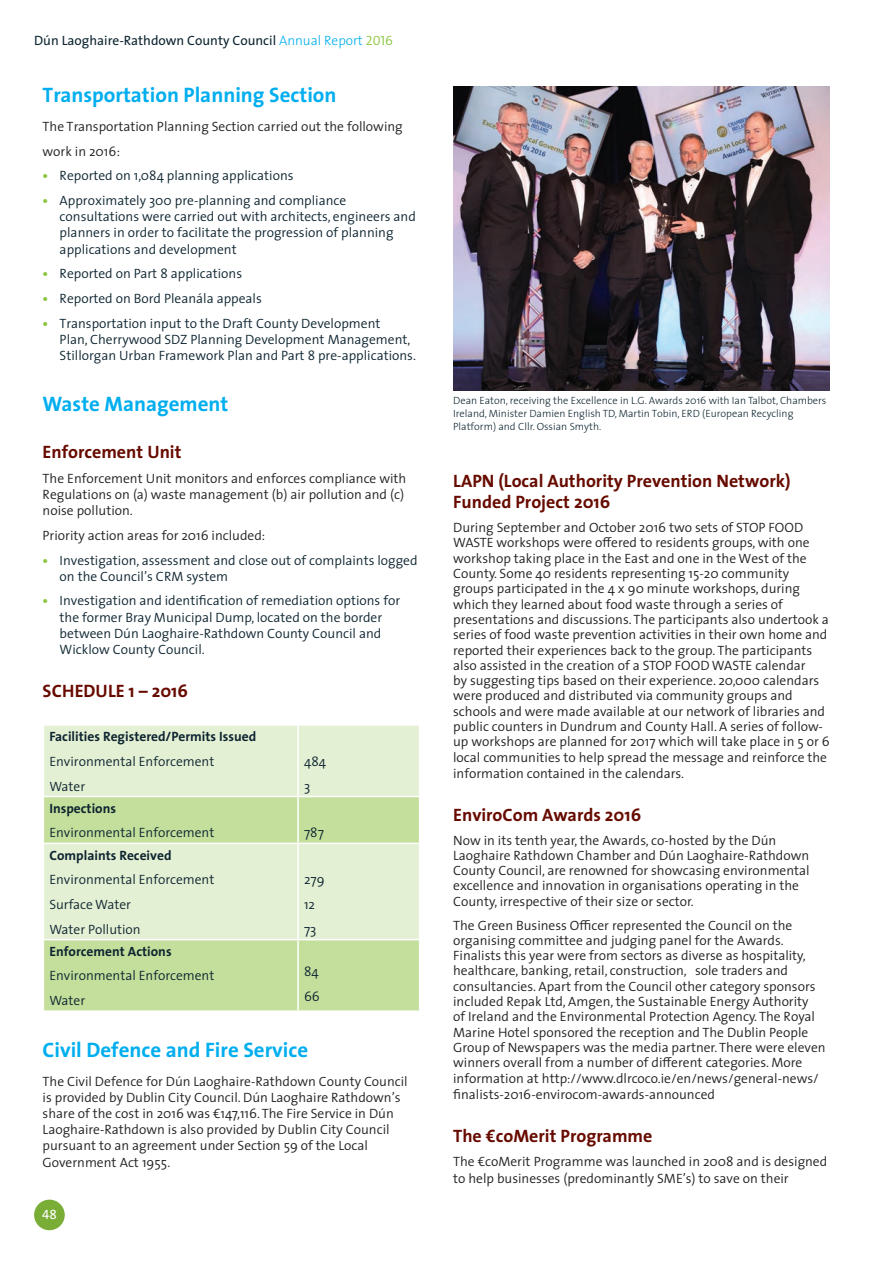
<style>
.page{position:relative;width:894px;height:1264px;background:#fff}
.page>*{position:absolute;margin:0;border:0;box-sizing:border-box;transform-origin:0 0}
.t1{font:700 21px "The Sans";color:#00aeef}
.t2{font:700 18px/21.6px "The Sans";color:#670b00}
.t3{font:300 13.5px/15.3px "The Sans";color:#231f20}
.t4{font:300 13.5px/16.2px "The Sans";color:#0e2531}
.t5{font:700 13.5px "The Sans";color:#0e2531}
.t6{font:13.5px "The Sans";color:#0e2531}
.t7{font:13.5px "The Sans Regular Caps";color:#fff}
.t8{font:300 10.5px/12.6px "The Sans";color:#0e2531}
.s1{font-weight:300;color:#00aeef}
.s2{font-family:"The Sans Semi Light Caps";color:#8bc63e}
.s3{font-weight:700;color:#8bc63e}
</style>
<div class="page">
<div style="left:44px;top:725px;width:375px;height:71px;background:#e4f0d4"></div>
<svg style="left:44px;top:797px;width:375px;height:213px;background:#d2e6b5"></svg>
<hr style="left:297px;top:725px;width:2px;height:71px;background:#fff">
<hr style="left:297px;top:797px;width:2px;height:45px;background:#fff">
<hr style="left:43px;top:842px;width:255px;height:2px;background:#fff">
<hr style="left:298px;top:842px;width:122px;height:2px;background:#fff">
<hr style="left:297px;top:844px;width:2px;height:95px;background:#fff">
<hr style="left:43px;top:939px;width:255px;height:1px;background:#fff">
<hr style="left:298px;top:939px;width:122px;height:1px;background:#fff">
<hr style="left:297px;top:940px;width:2px;height:70px;background:#fff">
<img style="left:453px;top:86px;width:376px;height:304px">
<div style="left:34px;top:1199px;width:31px;height:31px;background:#79ad36;border-radius:50%"></div>
<p class="t6" style="left:34px;top:29px;width:360px">Dún Laoghaire-Rathdown County Council <span class="s1">Annual Report</span> <span class="s2">2016</span></p>
<h1 class="t1" style="left:43px;top:77px;width:295px">Transportation Planning Section</h1>
<p class="t3" style="left:43px;top:113px;width:361px;line-height:24.8px">The Transportation Planning Section carried out the following work in 2016:</p>
<p class="t4" style="left:43px;top:167px;width:252px"><span class="s3">•</span> Reported on 1,084 planning applications</p>
<p class="t4" style="left:60px;top:192px;width:358px;text-indent:-17px"><span class="s3">•</span> Approximately 300 pre-planning and compliance consultations were carried out with architects, engineers and planners in order to facilitate the progression of planning applications and development</p>
<p class="t4" style="left:43px;top:265px;width:201px"><span class="s3">•</span> Reported on Part 8 applications</p>
<p class="t4" style="left:43px;top:290px;width:221px"><span class="s3">•</span> Reported on Bord Pleanála appeals</p>
<p class="t4" style="left:60px;top:315px;width:358px;text-indent:-17px"><span class="s3">•</span> Transportation input to the Draft County Development<br>Plan, Cherrywood SDZ Planning Development Management,<br>Stillorgan Urban Framework Plan and Part 8 pre-applications.</p>
<h1 class="t1" style="left:43px;top:386px;width:187px">Waste Management</h1>
<h2 class="t2" style="left:43px;top:441px;width:140px">Enforcement Unit</h2>
<p class="t3" style="left:43px;top:469px;width:365px;line-height:16.2px">The Enforcement Unit monitors and enforces compliance with<br>Regulations on (a) waste management (b) air pollution and (c) noise pollution.</p>
<p class="t3" style="left:43px;top:527px;width:224px">Priority action areas for 2016 included:</p>
<p class="t4" style="left:60px;top:551px;width:359px;text-indent:-17px"><span class="s3">•</span> Investigation, assessment and close out of complaints logged on the Council’s CRM system</p>
<p class="t4" style="left:60px;top:592px;width:342px;text-indent:-17px"><span class="s3">•</span> Investigation and identification of remediation options for the former Bray Municipal Dump, located on the border between Dún Laoghaire-Rathdown County Council and Wicklow County Council.</p>
<h2 class="t2" style="left:43px;top:679px;width:147px">SCHEDULE 1 – 2016</h2>
<p class="t5" style="left:49px;top:725px;width:208px">Facilities Registered/Permits Issued</p>
<p class="t4" style="left:49px;top:748px;width:166px;line-height:24.8px">Environmental Enforcement<br>Water</p>
<p class="t4" style="left:304px;top:748px;width:23px;line-height:24.8px">484<br>3</p>
<p class="t5" style="left:49px;top:797px;width:68px">Inspections</p>
<p class="t4" style="left:49px;top:824px;width:166px">Environmental Enforcement</p>
<p class="t4" style="left:304px;top:824px;width:21px">787</p>
<p class="t5" style="left:49px;top:843px;width:124px">Complaints Received</p>
<p class="t4" style="left:49px;top:867px;width:166px;line-height:24.8px">Environmental Enforcement<br>Surface Water<br>Water Pollution</p>
<p class="t4" style="left:304px;top:867px;width:22px;line-height:24.8px">279<br>12<br>73</p>
<p class="t5" style="left:49px;top:940px;width:124px">Enforcement Actions</p>
<p class="t4" style="left:49px;top:963px;width:166px;line-height:24.8px">Environmental Enforcement<br>Water</p>
<p class="t4" style="left:304px;top:959px;width:17px;line-height:24.8px">84<br>66</p>
<h1 class="t1" style="left:43px;top:1032px;width:267px">Civil Defence and Fire Service</h1>
<p class="t3" style="left:43px;top:1072px;width:366px;line-height:16.2px">The Civil Defence for Dún Laoghaire-Rathdown County Council is provided by Dublin City Council. Dún Laoghaire Rathdown’s share of the cost in 2016 was €147,116. The Fire Service in Dún Laoghaire-Rathdown is also provided by Dublin City Council pursuant to an agreement under Section 59 of the Local Government Act 1955.</p>
<p class="t7" style="left:42px;top:1207px;width:16px">48</p>
<p class="t8" style="left:453px;top:394px;width:375px">Dean Eaton, receiving the Excellence in L.G. Awards 2016 with Ian Talbot, Chambers<br>Ireland, Minister Damien English TD, Martin Tobin, ERD (European Recycling<br>Platform) and Cllr. Ossian Smyth.</p>
<h2 class="t2" style="left:453px;top:469px;width:339px">LAPN (Local Authority Prevention Network)<br>Funded Project 2016</h2>
<p class="t3" style="left:453px;top:519px;width:378px">During September and October 2016 two sets of STOP FOOD WASTE workshops were offered to residents groups, with one workshop taking place in the East and one in the West of the County. Some 40 residents representing 15-20 community groups participated in the 4 x 90 minute workshops, during which they learned about food waste through a series of presentations and discussions. The participants also undertook a series of food waste prevention activities in their own home and reported their experiences back to the group. The participants also assisted in the creation of a STOP FOOD WASTE calendar<br>by suggesting tips based on their experience. 20,000 calendars were produced and distributed via community groups and schools and were made available at our network of libraries and public counters in Dundrum and County Hall. A series of follow&shy;up workshops are planned for 2017 which will take place in 5 or 6 local communities to help spread the message and reinforce the information contained in the calendars.</p>
<h2 class="t2" style="left:453px;top:803px;width:189px">EnviroCom Awards 2016</h2>
<p class="t3" style="left:453px;top:832px;width:358px">Now in its tenth year, the Awards, co-hosted by the Dún Laoghaire Rathdown Chamber and Dún Laoghaire-Rathdown County Council, are renowned for showcasing environmental excellence and innovation in organisations operating in the County, irrespective of their size or sector.</p>
<p class="t3" style="left:453px;top:917px;width:374px">The Green Business Officer represented the Council on the organising committee and judging panel for the Awards.<br>Finalists this year were from sectors as diverse as hospitality, healthcare, banking, retail, construction, sole traders and consultancies. Apart from the Council other category sponsors included Repak Ltd, Amgen, the Sustainable Energy Authority<br>of Ireland and the Environmental Protection Agency. The Royal Marine Hotel sponsored the reception and The Dublin People Group of Newspapers was the media partner. There were eleven winners overall from a number of different categories. More information at http://www.dlrcoco.ie/en/news/general-news/ finalists-2016-envirocom-awards-announced</p>
<h2 class="t2" style="left:453px;top:1124px;width:201px">The €coMerit Programme</h2>
<p class="t3" style="left:453px;top:1153px;width:375px;line-height:16.2px">The €coMerit Programme was launched in 2008 and is designed to help businesses (predominantly SME’s) to save on their</p>
</div>
